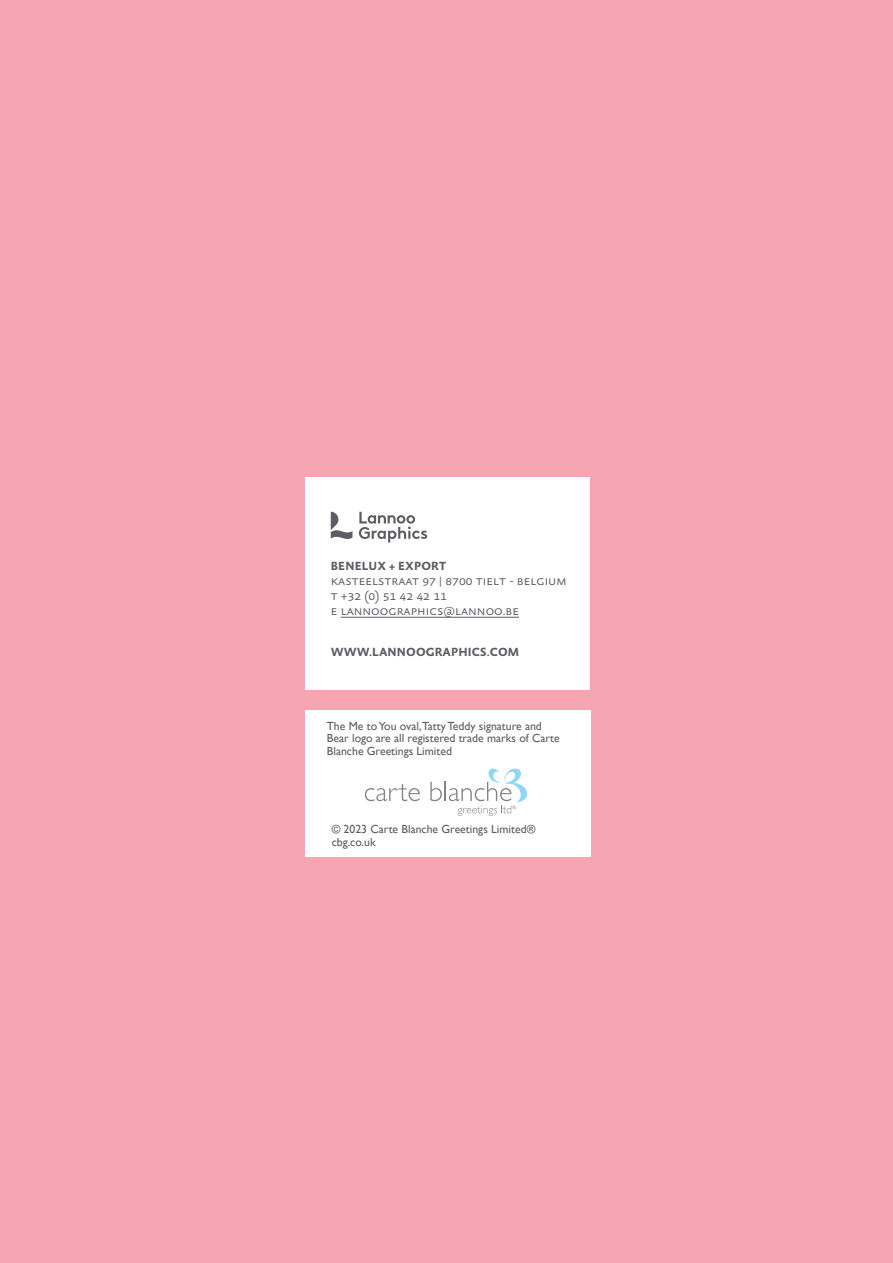
<style>
.page{position:relative;width:893px;height:1263px;background:#f5a6b2}
.page>*{position:absolute;margin:0;border:0;box-sizing:border-box;transform-origin:0 0}
.t1{font:300 13.5px/15px "Absara Sans OT";color:#5c5d62}
.t2{font:700 12px "Absara Sans OT";letter-spacing:.01em;color:#5c5d62}
.t3{font:11.7px/12.8px "Gill Sans";color:#5c5d62}
.s1{font-size:10.5px}
</style>
<div class="page">
<div style="left:305px;top:477px;width:285px;height:213px;background:#fff"></div>
<hr style="left:341px;top:617px;width:178px;height:1px;background:#5c5d62">
<svg style="left:331px;top:512px;width:21px;height:27px"></svg>
<svg style="left:359px;top:512px;width:68px;height:30px"></svg>
<div style="left:305px;top:711px;width:285px;height:146px;background:#fff"></div>
<svg style="left:365px;top:784px;width:55px;height:17px"></svg>
<svg style="left:430px;top:768px;width:97px;height:48px"></svg>
<p class="t2" style="left:331px;top:560px;width:117px">BENELUX + EXPORT</p>
<p class="t1" style="left:331px;top:574px;width:237px">kasteelstraat 97 <span class="s1">|</span> 8700 tielt - belgium t +32 (0) 51 42 42 11<br>e lannoographics@lannoo.be</p>
<p class="t2" style="left:331px;top:646px;width:190px">WWW.LANNOOGRAPHICS.COM</p>
<p class="t3" style="left:327px;top:719px;width:234px">The Me to You oval,Tatty Teddy signature and<br>Bear logo are all registered trade marks of Carte<br>Blanche Greetings Limited</p>
<p class="t3" style="left:332px;top:822px;width:205px">© 2023 Carte Blanche Greetings Limited® cbg.co.uk</p>
</div>
